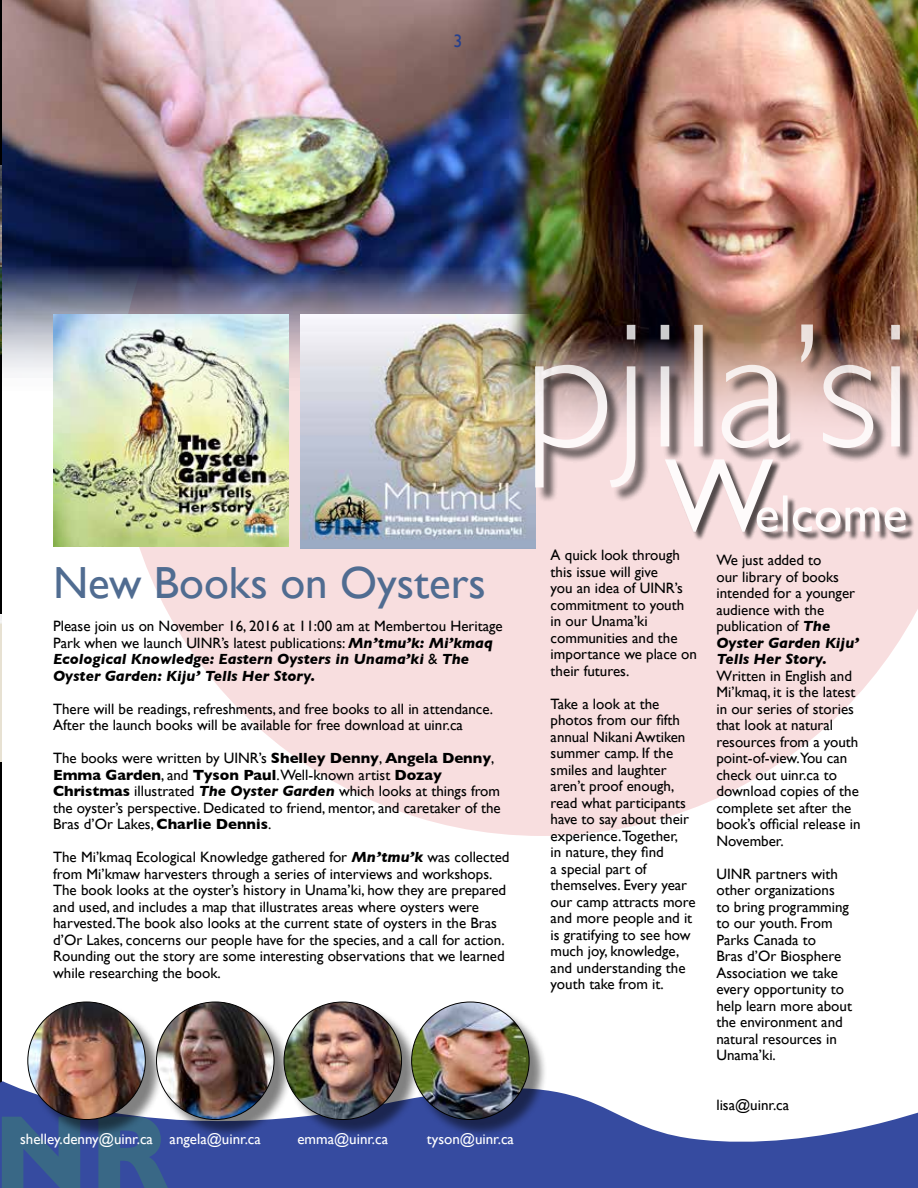
<style>
.page{position:relative;width:918px;height:1188px;background:#fff}
.page>*{position:absolute;margin:0;border:0;box-sizing:border-box;transform-origin:0 0}
.t1{font:45px "Gill Sans";color:#506c91}
.t2{font:18px "Gill Sans";color:#25408f}
.t3{font:15px/16.5px "Gill Sans";color:#000}
.t4{font:15px "Gill Sans";color:#fff}
.s1{font-weight:700;font-style:italic}
.s2{font-weight:700}
</style>
<div class="page">
<svg style="left:168px;top:401px;width:750px;height:435px;fill:#f8dedf"></svg>
<img style="left:168px;top:0;width:336px;height:401px">
<img style="left:168px;top:314px;width:120px;height:233px">
<img style="left:301px;top:314px;width:234px;height:234px">
<img style="left:504px;top:0;width:414px;height:445px">
<svg style="left:168px;top:1090px;width:750px;height:98px;fill:#364ba0"></svg>
<img style="left:0;top:0;width:168px;height:1188px">
<div style="left:30px;top:1004px;width:134px;height:134px;background:#000;opacity:.5"></div>
<img style="left:28px;top:1002px;width:117px;height:118px;border-radius:59px">
<div style="left:158px;top:1004px;width:135px;height:134px;background:#000;opacity:.5"></div>
<img style="left:157px;top:1002px;width:117px;height:118px;border-radius:59px">
<div style="left:286px;top:1004px;width:134px;height:134px;background:#000;opacity:.5"></div>
<img style="left:284px;top:1002px;width:118px;height:118px;border-radius:59px">
<div style="left:414px;top:1004px;width:134px;height:134px;background:#000;opacity:.5"></div>
<img style="left:412px;top:1002px;width:117px;height:118px;border-radius:59px">
<div style="left:666px;top:461px;width:249px;height:80px;background:#000;opacity:.75"></div>
<svg style="left:665px;top:503px;width:241px;height:29px"></svg>
<div style="left:537px;top:327px;width:378px;height:176px;background:#000;opacity:.75"></div>
<img style="left:535px;top:325px;width:365px;height:162px">
<p class="t2" style="left:454px;top:31px;width:10px">3</p>
<h1 class="t1" style="left:53px;top:557px;width:434px">New Books on Oysters</h1>
<p class="t3" style="left:53px;top:618px;width:451px">Please join us on November 16, 2016 at 11:00 am at Membertou Heritage Park when we launch UINR’s latest publications: <span class="s1">Mn’tmu’k: Mi’kmaq Ecological Knowledge: Eastern Oysters in Unama’ki</span> &amp; <span class="s1">The Oyster Garden: Kiju’ Tells Her Story.</span></p>
<p class="t3" style="left:53px;top:700px;width:442px">There will be readings, refreshments, and free books to all in attendance.<br>After the launch books will be available for free download at uinr.ca</p>
<p class="t3" style="left:53px;top:750px;width:449px">The books were written by UINR’s <span class="s2">Shelley Denny</span>, <span class="s2">Angela Denny</span>, <span class="s2">Emma Garden</span>, and <span class="s2">Tyson Paul</span>.Well-known artist <span class="s2">Dozay Christmas</span> illustrated <span class="s1">The Oyster Garden</span> which looks at things from the oyster’s perspective. Dedicated to friend, mentor, and caretaker of the Bras d’Or Lakes, <span class="s2">Charlie Dennis</span>.</p>
<p class="t3" style="left:53px;top:849px;width:458px">The Mi’kmaq Ecological Knowledge gathered for <span class="s1">Mn’tmu’k</span> was collected from Mi’kmaw harvesters through a series of interviews and workshops.<br>The book looks at the oyster’s history in Unama’ki, how they are prepared and used, and includes a map that illustrates areas where oysters were harvested.The book also looks at the current state of oysters in the Bras d’Or Lakes, concerns our people have for the species, and a call for action.<br>Rounding out the story are some interesting observations that we learned while researching the book.</p>
<p class="t4" style="left:20px;top:1130px;width:242px">shelley.denny@uinr.ca angela@uinr.ca</p>
<p class="t4" style="left:297px;top:1130px;width:92px">emma@uinr.ca</p>
<p class="t4" style="left:427px;top:1130px;width:89px">tyson@uinr.ca</p>
<p class="t3" style="left:551px;top:547px;width:148px">A quick look through this issue will give<br>you an idea of UINR’s commitment to youth in our Unama’ki communities and the importance we place on their futures.</p>
<p class="t3" style="left:551px;top:695px;width:146px">Take a look at the photos from our fifth annual Nikani Awtiken summer camp. If the smiles and laughter aren’t proof enough, read what participants have to say about their experience.Together,<br>in nature, they find<br>a special part of themselves. Every year our camp attracts more and more people and it is gratifying to see how much joy, knowledge, and understanding the youth take from it.</p>
<p class="t3" style="left:716px;top:552px;width:144px">We just added to<br>our library of books intended for a younger audience with the publication of <span class="s1">The<br>Oyster Garden Kiju’<br>Tells Her Story.</span></p>
<p class="t3" style="left:716px;top:668px;width:146px">Written in English and<br>Mi’kmaq, it is the latest in our series of stories that look at natural resources from a youth point-of-view.You can check out uinr.ca to download copies of the complete set after the book’s official release in<br>November.</p>
<p class="t3" style="left:716px;top:866px;width:137px">UINR partners with other organizations<br>to bring programming to our youth. From<br>Parks Canada to<br>Bras d’Or Biosphere<br>Association we take every opportunity to help learn more about the environment and natural resources in<br>Unama’ki.</p>
<p class="t3" style="left:716px;top:1097px;width:74px">lisa@uinr.ca</p>
</div>
